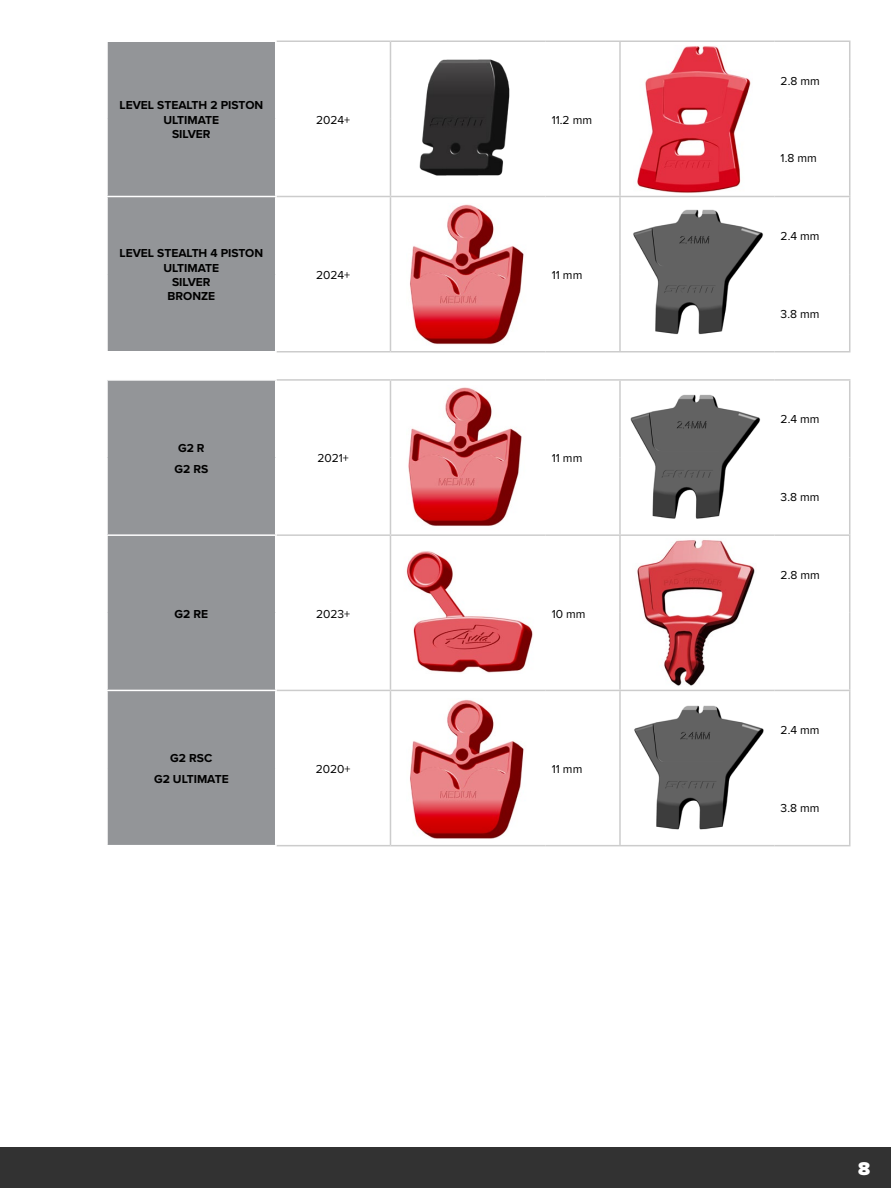
<style>
.page{position:relative;width:891px;height:1188px;background:#fff}
.page>*{position:absolute;margin:0;border:0;box-sizing:border-box;transform-origin:0 0}
.t1{font:900 19.2px "Proxima Nova";color:#fff}
.User_Manual_Text_-_Normal{font:700 12px/14.4px "Proxima Nova";color:#000;text-align:center}
.User_Manual_Text_-_Normal-2{font:12px "Proxima Nova";color:#000}
</style>
<div class="page">
<div style="left:0;top:1148px;width:891px;height:40px;background:#323232"></div>
<div style="left:108px;top:42px;width:167px;height:309px;background:#939598"></div>
<hr style="left:390px;top:40px;width:156px;height:2px;background:#ccc">
<hr style="left:390px;top:42px;width:1px;height:77px;background:#ccc">
<hr style="left:620px;top:40px;width:155px;height:2px;background:#ccc">
<hr style="left:619px;top:42px;width:2px;height:77px;background:#ccc">
<hr style="left:390px;top:119px;width:1px;height:77px;background:#ccc">
<hr style="left:619px;top:119px;width:2px;height:77px;background:#ccc">
<hr style="left:775px;top:40px;width:75px;height:2px;background:#ccc">
<hr style="left:276px;top:196px;width:114px;height:1px;background:#ccc">
<hr style="left:390px;top:197px;width:1px;height:77px;background:#ccc">
<hr style="left:619px;top:197px;width:2px;height:77px;background:#ccc">
<hr style="left:390px;top:274px;width:1px;height:77px;background:#ccc">
<hr style="left:619px;top:274px;width:2px;height:77px;background:#ccc">
<hr style="left:276px;top:351px;width:114px;height:1px;background:#ccc">
<hr style="left:390px;top:351px;width:156px;height:1px;background:#ccc">
<hr style="left:546px;top:351px;width:74px;height:1px;background:#ccc">
<hr style="left:620px;top:351px;width:155px;height:1px;background:#ccc">
<hr style="left:390px;top:196px;width:156px;height:1px;background:#ccc">
<hr style="left:546px;top:196px;width:74px;height:1px;background:#ccc">
<hr style="left:775px;top:351px;width:75px;height:1px;background:#ccc">
<hr style="left:106px;top:196px;width:170px;height:1px;background:#fff">
<hr style="left:620px;top:196px;width:155px;height:1px;background:#ccc">
<hr style="left:775px;top:196px;width:75px;height:1px;background:#ccc">
<hr style="left:276px;top:40px;width:114px;height:2px;background:#ccc">
<hr style="left:546px;top:40px;width:74px;height:2px;background:#ccc">
<hr style="left:849px;top:42px;width:1px;height:77px;background:#ccc">
<hr style="left:849px;top:119px;width:1px;height:77px;background:#ccc">
<hr style="left:849px;top:197px;width:1px;height:77px;background:#ccc">
<hr style="left:849px;top:274px;width:1px;height:77px;background:#ccc">
<img style="left:419px;top:59px;width:91px;height:117px">
<img style="left:637px;top:46px;width:114px;height:147px">
<img style="left:410px;top:204px;width:114px;height:141px">
<img style="left:633px;top:209px;width:130px;height:126px">
<div style="left:108px;top:381px;width:167px;height:464px;background:#939598"></div>
<hr style="left:390px;top:534px;width:156px;height:2px;background:#ccc">
<hr style="left:390px;top:536px;width:1px;height:77px;background:#ccc">
<hr style="left:620px;top:534px;width:155px;height:2px;background:#ccc">
<hr style="left:390px;top:613px;width:1px;height:77px;background:#ccc">
<hr style="left:775px;top:534px;width:75px;height:2px;background:#ccc">
<hr style="left:276px;top:379px;width:114px;height:2px;background:#ccc">
<hr style="left:390px;top:379px;width:156px;height:2px;background:#ccc">
<hr style="left:390px;top:381px;width:1px;height:77px;background:#ccc">
<hr style="left:620px;top:379px;width:155px;height:2px;background:#ccc">
<hr style="left:619px;top:381px;width:2px;height:77px;background:#ccc">
<hr style="left:390px;top:458px;width:1px;height:76px;background:#ccc">
<hr style="left:619px;top:458px;width:2px;height:76px;background:#ccc">
<hr style="left:276px;top:534px;width:114px;height:2px;background:#ccc">
<hr style="left:276px;top:690px;width:114px;height:1px;background:#ccc">
<hr style="left:390px;top:691px;width:1px;height:77px;background:#ccc">
<hr style="left:619px;top:691px;width:2px;height:77px;background:#ccc">
<hr style="left:390px;top:768px;width:1px;height:77px;background:#ccc">
<hr style="left:619px;top:768px;width:2px;height:77px;background:#ccc">
<hr style="left:276px;top:845px;width:114px;height:1px;background:#ccc">
<hr style="left:390px;top:845px;width:156px;height:1px;background:#ccc">
<hr style="left:546px;top:845px;width:74px;height:1px;background:#ccc">
<hr style="left:620px;top:845px;width:155px;height:1px;background:#ccc">
<hr style="left:775px;top:379px;width:75px;height:2px;background:#ccc">
<hr style="left:390px;top:690px;width:156px;height:1px;background:#ccc">
<hr style="left:546px;top:690px;width:74px;height:1px;background:#ccc">
<hr style="left:775px;top:845px;width:75px;height:1px;background:#ccc">
<hr style="left:106px;top:534px;width:170px;height:2px;background:#fff">
<hr style="left:106px;top:690px;width:170px;height:1px;background:#fff">
<hr style="left:546px;top:534px;width:74px;height:2px;background:#ccc">
<hr style="left:620px;top:690px;width:155px;height:1px;background:#ccc">
<hr style="left:775px;top:690px;width:75px;height:1px;background:#ccc">
<hr style="left:546px;top:379px;width:74px;height:2px;background:#ccc">
<hr style="left:619px;top:536px;width:2px;height:77px;background:#ccc">
<hr style="left:619px;top:613px;width:2px;height:77px;background:#ccc">
<hr style="left:849px;top:536px;width:1px;height:77px;background:#ccc">
<hr style="left:849px;top:613px;width:1px;height:77px;background:#ccc">
<hr style="left:849px;top:381px;width:1px;height:77px;background:#ccc">
<hr style="left:849px;top:458px;width:1px;height:76px;background:#ccc">
<hr style="left:849px;top:691px;width:1px;height:77px;background:#ccc">
<hr style="left:849px;top:768px;width:1px;height:77px;background:#ccc">
<img style="left:408px;top:387px;width:114px;height:139px">
<img style="left:630px;top:394px;width:131px;height:125px">
<img style="left:406px;top:551px;width:127px;height:122px">
<img style="left:637px;top:540px;width:118px;height:146px">
<img style="left:410px;top:699px;width:114px;height:140px">
<img style="left:634px;top:705px;width:130px;height:125px">
<p class="User_Manual_Text_-_Normal" style="left:119px;top:98px;width:145px">LEVEL STEALTH 2 PISTON<br>ULTIMATE<br>SILVER</p>
<p class="User_Manual_Text_-_Normal" style="left:119px;top:246px;width:145px">LEVEL STEALTH 4 PISTON<br>ULTIMATE<br>SILVER<br>BRONZE</p>
<p class="User_Manual_Text_-_Normal-2" style="left:316px;top:111px;width:36px">2024+</p>
<p class="User_Manual_Text_-_Normal-2" style="left:552px;top:111px;width:42px">11.2 mm</p>
<p class="User_Manual_Text_-_Normal-2" style="left:316px;top:266px;width:36px">2024+</p>
<p class="User_Manual_Text_-_Normal-2" style="left:552px;top:266px;width:32px">11 mm</p>
<p class="User_Manual_Text_-_Normal" style="left:178px;top:440px;width:28px">G2 R</p>
<p class="User_Manual_Text_-_Normal" style="left:174px;top:461px;width:35px">G2 RS</p>
<p class="User_Manual_Text_-_Normal-2" style="left:317px;top:449px;width:33px">2021+</p>
<p class="User_Manual_Text_-_Normal-2" style="left:552px;top:449px;width:32px">11 mm</p>
<p class="User_Manual_Text_-_Normal" style="left:175px;top:606px;width:35px">G2 RE</p>
<p class="User_Manual_Text_-_Normal-2" style="left:316px;top:605px;width:36px">2023+</p>
<p class="User_Manual_Text_-_Normal-2" style="left:552px;top:605px;width:35px">10 mm</p>
<p class="User_Manual_Text_-_Normal" style="left:170px;top:751px;width:44px">G2 RSC</p>
<p class="User_Manual_Text_-_Normal" style="left:154px;top:772px;width:76px">G2 ULTIMATE</p>
<p class="User_Manual_Text_-_Normal-2" style="left:316px;top:760px;width:36px">2020+</p>
<p class="User_Manual_Text_-_Normal-2" style="left:552px;top:760px;width:32px">11 mm</p>
<p class="User_Manual_Text_-_Normal-2" style="left:781px;top:72px;width:41px">2.8 mm</p>
<p class="User_Manual_Text_-_Normal-2" style="left:781px;top:149px;width:38px">1.8 mm</p>
<p class="User_Manual_Text_-_Normal-2" style="left:781px;top:227px;width:40px">2.4 mm</p>
<p class="User_Manual_Text_-_Normal-2" style="left:781px;top:305px;width:40px">3.8 mm</p>
<p class="User_Manual_Text_-_Normal-2" style="left:781px;top:411px;width:40px">2.4 mm</p>
<p class="User_Manual_Text_-_Normal-2" style="left:781px;top:488px;width:40px">3.8 mm</p>
<p class="User_Manual_Text_-_Normal-2" style="left:781px;top:566px;width:41px">2.8 mm</p>
<p class="User_Manual_Text_-_Normal-2" style="left:781px;top:721px;width:40px">2.4 mm</p>
<p class="User_Manual_Text_-_Normal-2" style="left:781px;top:799px;width:40px">3.8 mm</p>
<h1 class="t1" style="left:858px;top:1154px;width:14px">8</h1>
</div>
